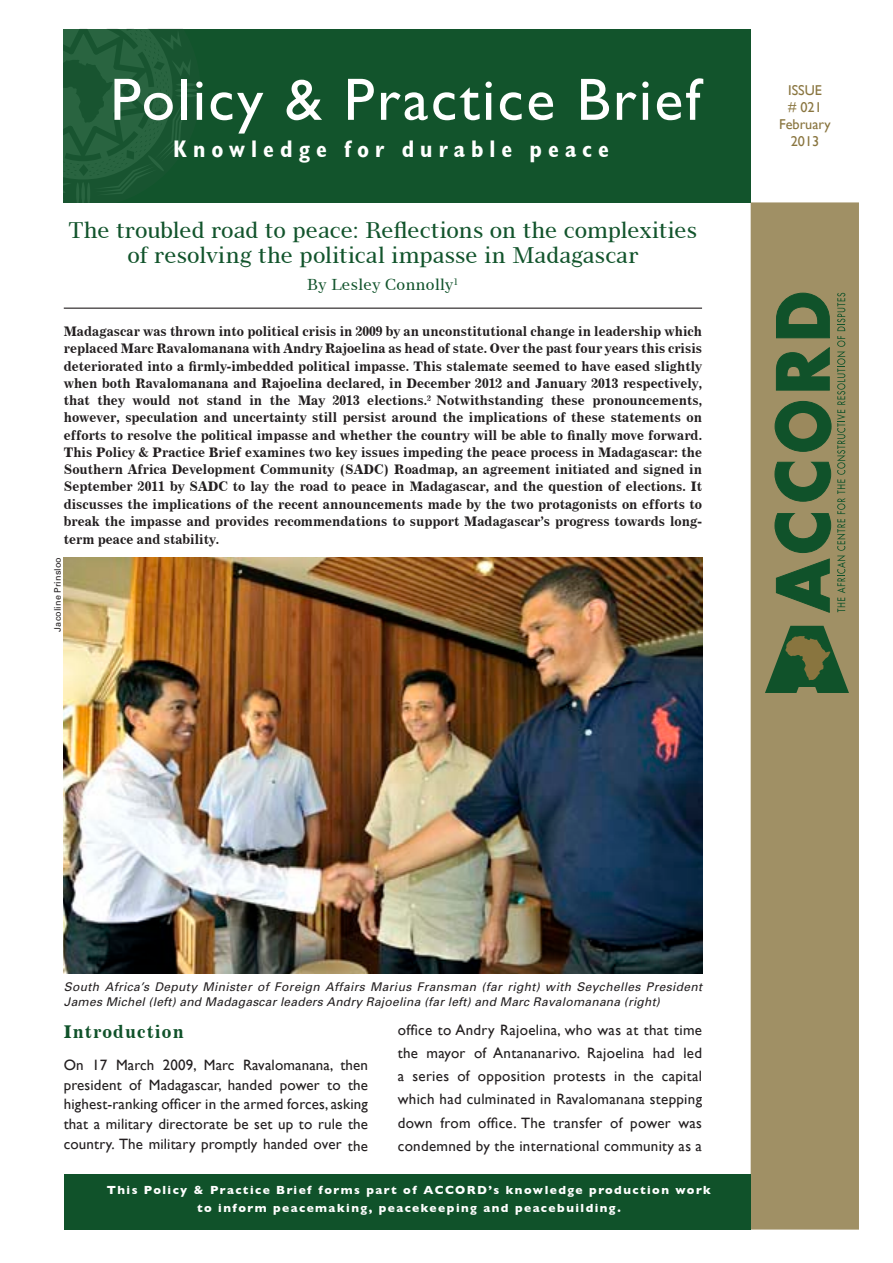
<style>
.page{position:relative;width:893px;height:1263px;background:#fff}
.page>*{position:absolute;margin:0;border:0;box-sizing:border-box;transform-origin:0 0}
.Masthead{font:60px "Gill Sans";letter-spacing:.04em;color:#fff}
.t1{font:700 condensed 24px "Gill Sans";letter-spacing:.26em;color:#fff}
.t2{font:22.5px/25.5px "Modern 880 BT";color:#12542c;text-align:center}
.Heading_1{font:700 18px "Modern 880 BT";letter-spacing:.06em;color:#10522a}
.Heading_2{font:15.75px "Modern 880 BT";letter-spacing:.02em;color:#12542c}
.Body_copy{font:15px/23.1px "Gill Sans";letter-spacing:.02em;color:#231f20;text-align:justify}
.t3{font:14.25px "Gill Sans";color:#89753f}
.summary{font:700 13.5px/17.2px "Modern 880 BT";color:#231f20;text-align:justify}
.Photo_credit{font:italic 12px/14.4px "Univers";letter-spacing:.03em;color:#231f20}
.t4{font:700 12px "Gill Sans";letter-spacing:.12em;color:#fff}
.Blurb{font:9px "Univers";letter-spacing:.01em;color:#231f20}
</style>
<div class="page">
<div style="left:64px;top:29px;width:687px;height:173px;background:#12542c"></div>
<svg style="left:64px;top:29px;width:134px;height:173px"></svg>
<hr style="left:64px;top:308px;width:638px;height:1px;background:#231f20">
<div style="left:751px;top:202px;width:108px;height:1027px;background:#a09065"></div>
<svg style="left:765px;top:626px;width:84px;height:67px"></svg>
<svg style="left:774px;top:292px;width:72px;height:321px"></svg>
<div style="left:789px;top:413px;width:28px;height:26px;background:#9b895d;border-radius:50%"></div>
<div style="left:64px;top:1174px;width:687px;height:55px;background:#10522a"></div>
<img style="left:64px;top:557px;width:638px;height:417px">
<p class="Masthead" style="left:110px;top:65px;width:592px">Policy &amp; Practice Brief</p>
<p class="t1" style="left:173px;top:134px;width:437px">Knowledge for durable peace</p>
<p class="t2" style="left:69px;top:217px;width:630px">The troubled road to peace: Reflections on the complexities of resolving the political impasse in Madagascar</p>
<p class="Heading_2" style="left:307px;top:275px;width:153px">By Lesley Connolly<sup>1</sup></p>
<p class="summary" style="left:64px;top:322px;width:640px">Madagascar was thrown into political crisis in 2009 by an unconstitutional change in leadership which replaced Marc Ravalomanana with Andry Rajoelina as head of state. Over the past four years this crisis deteriorated into a firmly-imbedded political impasse. This stalemate seemed to have eased slightly when both Ravalomanana and Rajoelina declared, in December 2012 and January 2013 respectively, that they would not stand in the May 2013 elections.<sup>2</sup> Notwithstanding these pronouncements, however, speculation and uncertainty still persist around the implications of these statements on efforts to resolve the political impasse and whether the country will be able to finally move forward.<br>This Policy &amp; Practice Brief examines two key issues impeding the peace process in Madagascar: the Southern Africa Development Community (SADC) Roadmap, an agreement initiated and signed in September 2011 by SADC to lay the road to peace in Madagascar, and the question of elections. It discusses the implications of the recent announcements made by the two protagonists on efforts to break the impasse and provides recommendations to support Madagascar’s progress towards long&shy;term peace and stability.</p>
<p class="Blurb" style="left:52px;top:632px;width:76px;rotate:-90deg">Jacoline Prinsloo</p>
<p class="t3" style="left:788px;top:82px;width:35px">ISSUE</p>
<p class="t3" style="left:788px;top:99px;width:35px"># 021</p>
<p class="t3" style="left:779px;top:116px;width:53px">February</p>
<p class="t3" style="left:791px;top:133px;width:30px">2013</p>
<p class="Photo_credit" style="left:64px;top:980px;width:640px">South Africa’s Deputy Minister of Foreign Affairs Marius Fransman (far right) with Seychelles President<br>James Michel (left) and Madagascar leaders Andry Rajoelina (far left) and Marc Ravalomanana (right)</p>
<p class="Heading_1" style="left:64px;top:1020px;width:122px">Introduction</p>
<p class="Body_copy" style="left:64px;top:1055px;width:306px;line-height:19.8px">On 17 March 2009, Marc Ravalomanana, then president of Madagascar, handed power to the highest-ranking officer in the armed forces, asking that a military directorate be set up to rule the country. The military promptly handed over the</p>
<p class="Body_copy" style="left:398px;top:1018px;width:306px">office to Andry Rajoelina, who was at that time the mayor of Antananarivo. Rajoelina had led a series of opposition protests in the capital which had culminated in Ravalomanana stepping down from office. The transfer of power was condemned by the international community as a</p>
<p class="t4" style="left:107px;top:1183px;width:606px">This Policy &amp; Practice Brief forms part of ACCORD’s knowledge production work</p>
<p class="t4" style="left:197px;top:1201px;width:425px">to inform peacemaking, peacekeeping and peacebuilding.</p>
</div>
